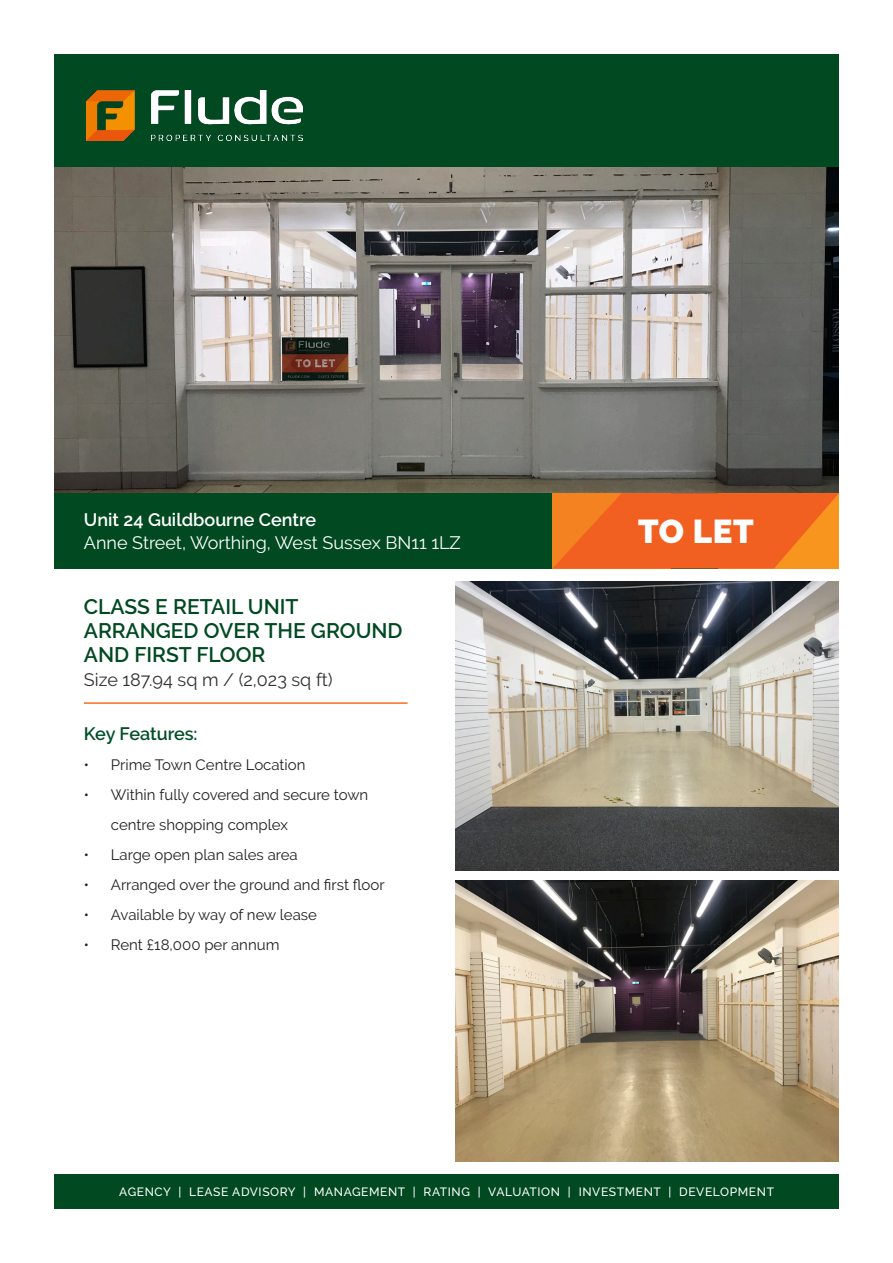
<style>
.page{position:relative;width:893px;height:1263px;background:#fff}
.page>*{position:absolute;margin:0;border:0;box-sizing:border-box;transform-origin:0 0}
.t1{font:900 33px "Raleway";color:#fff}
.Flude_-_Main_Header{font:600 21px/24px "Raleway";color:#004921}
.t2{font:18px "Raleway";color:#fff}
.Flude_-_Tagline_Text{font:18px "Raleway";color:#312f30}
.t3{font:600 18px "Raleway";color:#fff}
.Flude_-_Tagline_Text-2{font:600 18px "Raleway";letter-spacing:-.005em;color:#004f28}
.t4{font:15px/30px "Raleway";color:#231f20}
.t5{font:500 12px "Raleway";letter-spacing:.05em;color:#fff}
</style>
<div class="page">
<img style="left:455px;top:880px;width:384px;height:282px">
<img style="left:54px;top:166px;width:785px;height:327px">
<div style="left:54px;top:493px;width:785px;height:75px;background:#004921"></div>
<hr style="left:84px;top:702px;width:324px;height:2px;background:#f36e21">
<div style="left:54px;top:1175px;width:785px;height:34px;background:#004921"></div>
<div style="left:54px;top:54px;width:785px;height:112px;background:#004921"></div>
<img style="left:87px;top:90px;width:216px;height:51px">
<svg style="left:552px;top:493px;width:287px;height:75px;background:#f26a20"></svg>
<img style="left:455px;top:582px;width:384px;height:289px">
<p class="t3" style="left:84px;top:510px;width:234px">Unit 24 Guildbourne Centre</p>
<p class="t2" style="left:84px;top:532px;width:378px">Anne Street, Worthing, West Sussex BN11 1LZ</p>
<p class="Flude_-_Main_Header" style="left:84px;top:594px;width:320px">CLASS E RETAIL UNIT<br>ARRANGED OVER THE GROUND<br>AND FIRST FLOOR</p>
<p class="Flude_-_Tagline_Text" style="left:84px;top:669px;width:250px">Size 187.94 sq m / (2,023 sq ft)</p>
<p class="Flude_-_Tagline_Text-2" style="left:84px;top:723px;width:115px">Key Features:</p>
<p class="t4" style="left:84px;top:749px;width:223px">• Prime Town Centre Location</p>
<p class="t4" style="left:111px;top:779px;width:259px;text-indent:-27px">• Within fully covered and secure town centre shopping complex</p>
<p class="t4" style="left:84px;top:839px;width:215px">• Large open plan sales area</p>
<p class="t4" style="left:84px;top:869px;width:302px">• Arranged over the ground and first floor</p>
<p class="t4" style="left:84px;top:899px;width:235px">• Available by way of new lease</p>
<p class="t4" style="left:84px;top:929px;width:197px">• Rent £18,000 per annum</p>
<p class="t1" style="left:638px;top:513px;width:117px">TO LET</p>
<p class="t5" style="left:119px;top:1185px;width:656px">AGENCY | LEASE ADVISORY | MANAGEMENT | RATING | VALUATION | INVESTMENT | DEVELOPMENT</p>
</div>
